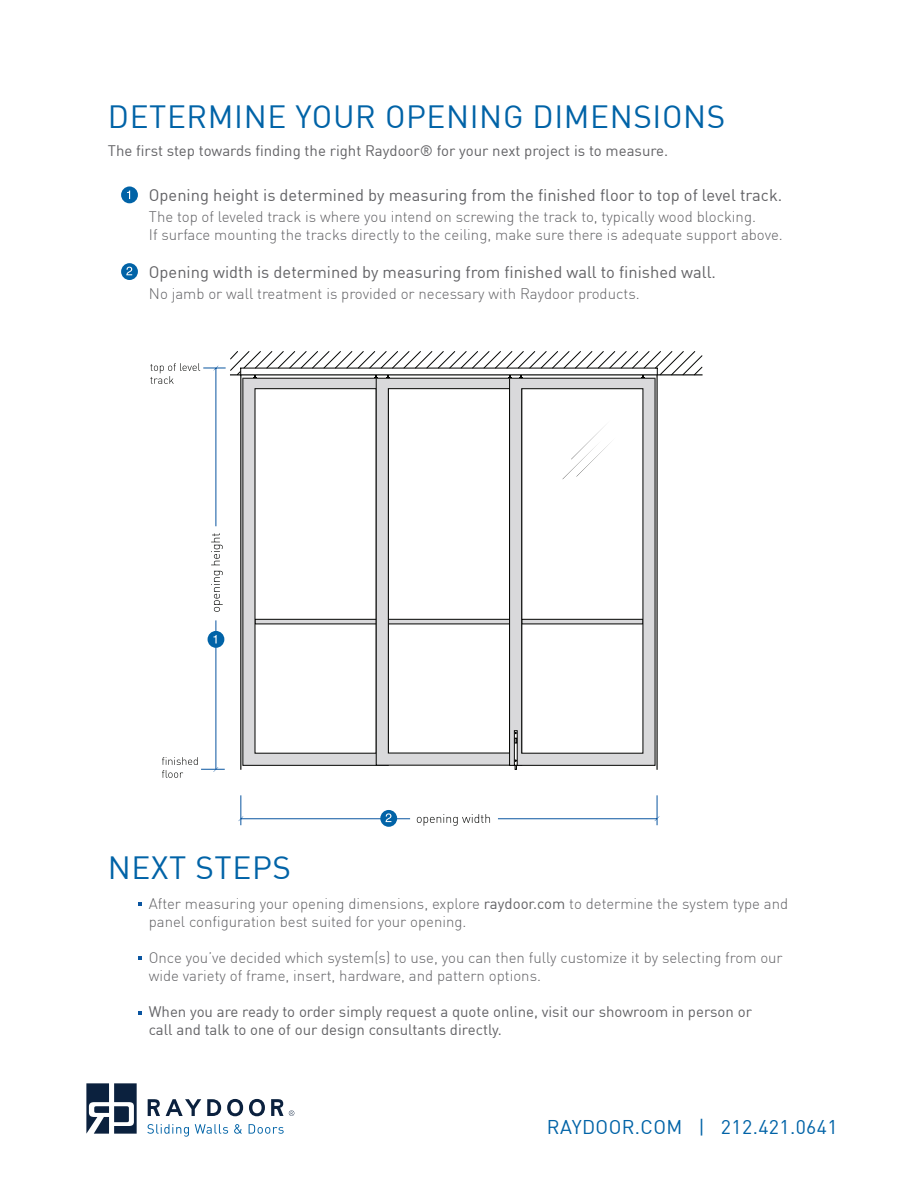
<style>
.page{position:relative;width:918px;height:1188px;background:#fff}
.page>*{position:absolute;margin:0;border:0;box-sizing:border-box;transform-origin:0 0}
.t1{font:31.5px "DIN";letter-spacing:.02em;color:#0163a7}
.t2{font:19.5px "DIN";letter-spacing:.02em;color:#0163a7}
.t3{font:16.5px "DIN";color:#636366}
.t4{font:300 15px/18px "DIN";color:#636366}
.t5{font:15px/18px "DIN";color:#636366}
.s1{font-weight:400}
</style>
<div class="page">
<svg style="left:138px;top:956px;width:4px;height:4px"></svg>
<svg style="left:138px;top:902px;width:4px;height:4px"></svg>
<svg style="left:138px;top:1011px;width:4px;height:3px"></svg>
<hr style="left:656px;top:376px;width:2px;height:393px;background:#040503">
<hr style="left:657px;top:795px;width:1px;height:30px;background:#0a55a0">
<hr style="left:241px;top:795px;width:1px;height:30px;background:#0a55a0">
<hr style="left:241px;top:819px;width:169px;height:1px;background:#0a55a0">
<hr style="left:498px;top:819px;width:159px;height:1px;background:#0a55a0">
<svg style="left:417px;top:814px;width:73px;height:12px"></svg>
<hr style="left:216px;top:368px;width:1px;height:158px;background:#0a55a0">
<hr style="left:216px;top:620px;width:1px;height:150px;background:#0a55a0">
<svg style="left:211px;top:571px;width:12px;height:41px"></svg>
<svg style="left:211px;top:533px;width:12px;height:32px"></svg>
<hr style="left:240px;top:376px;width:1px;height:393px;background:#040503">
<svg style="left:242px;top:384px;width:133px;height:382px"></svg>
<svg style="left:375px;top:384px;width:134px;height:382px"></svg>
<svg style="left:509px;top:384px;width:147px;height:382px"></svg>
<div style="left:208px;top:631px;width:16px;height:17px;background:#0163a7;border-radius:50%"></div>
<svg style="left:213px;top:635px;width:4px;height:8px"></svg>
<svg style="left:380px;top:810px;width:17px;height:17px"></svg>
<svg style="left:386px;top:813px;width:5px;height:9px"></svg>
<svg style="left:563px;top:420px;width:53px;height:59px"></svg>
<svg style="left:655px;top:816px;width:4px;height:5px"></svg>
<svg style="left:238px;top:816px;width:5px;height:5px"></svg>
<div style="left:514px;top:730px;width:3px;height:35px;border:1px solid #040503"></div>
<svg style="left:515px;top:732px;width:2px;height:38px"></svg>
<svg style="left:150px;top:351px;width:552px;height:33px"></svg>
<svg style="left:162px;top:757px;width:63px;height:21px"></svg>
<div style="left:121px;top:186px;width:17px;height:17px;background:#0163a7;border-radius:50%"></div>
<svg style="left:127px;top:190px;width:3px;height:9px"></svg>
<svg style="left:121px;top:263px;width:17px;height:17px"></svg>
<svg style="left:126px;top:267px;width:6px;height:8px"></svg>
<svg style="left:86px;top:1083px;width:51px;height:51px"></svg>
<svg style="left:148px;top:1099px;width:12px;height:17px"></svg>
<svg style="left:166px;top:1099px;width:35px;height:17px"></svg>
<svg style="left:207px;top:1099px;width:14px;height:17px"></svg>
<svg style="left:227px;top:1099px;width:16px;height:17px"></svg>
<svg style="left:249px;top:1099px;width:16px;height:17px"></svg>
<svg style="left:271px;top:1099px;width:23px;height:17px"></svg>
<svg style="left:147px;top:1124px;width:42px;height:13px"></svg>
<svg style="left:195px;top:1124px;width:33px;height:10px"></svg>
<svg style="left:234px;top:1124px;width:8px;height:10px"></svg>
<svg style="left:249px;top:1124px;width:35px;height:10px"></svg>
<h1 class="t1" style="left:108px;top:103px;width:619px">DETERMINE YOUR OPENING DIMENSIONS</h1>
<p class="t5" style="left:108px;top:142px;width:562px">The first step towards finding the right Raydoor® for your next project is to measure.</p>
<p class="t3" style="left:149px;top:188px;width:635px">Opening height is determined by measuring from the finished floor to top of level track.</p>
<p class="t4" style="left:149px;top:209px;width:635px">The top of leveled track is where you intend on screwing the track to, typically wood blocking.<br>If surface mounting the tracks directly to the ceiling, make sure there is adequate support above.</p>
<p class="t3" style="left:149px;top:265px;width:569px">Opening width is determined by measuring from finished wall to finished wall.</p>
<p class="t4" style="left:149px;top:286px;width:492px">No jamb or wall treatment is provided or necessary with Raydoor products.</p>
<h1 class="t1" style="left:108px;top:854px;width:185px">NEXT STEPS</h1>
<p class="t4" style="left:149px;top:897px;width:641px">After measuring your opening dimensions, explore <span class="s1">raydoor.com</span> to determine the system type and panel configuration best suited for your opening.</p>
<p class="t4" style="left:149px;top:950px;width:635px">Once you’ve decided which system(s) to use, you can then fully customize it by selecting from our wide variety of frame, insert, hardware, and pattern options.</p>
<p class="t5" style="left:149px;top:1004px;width:605px">When you are ready to order simply request a quote online, visit our showroom in person or call and talk to one of our design consultants directly.</p>
<h2 class="t2" style="left:547px;top:1119px;width:292px">RAYDOOR.COM | 212.421.0641</h2>
</div>
